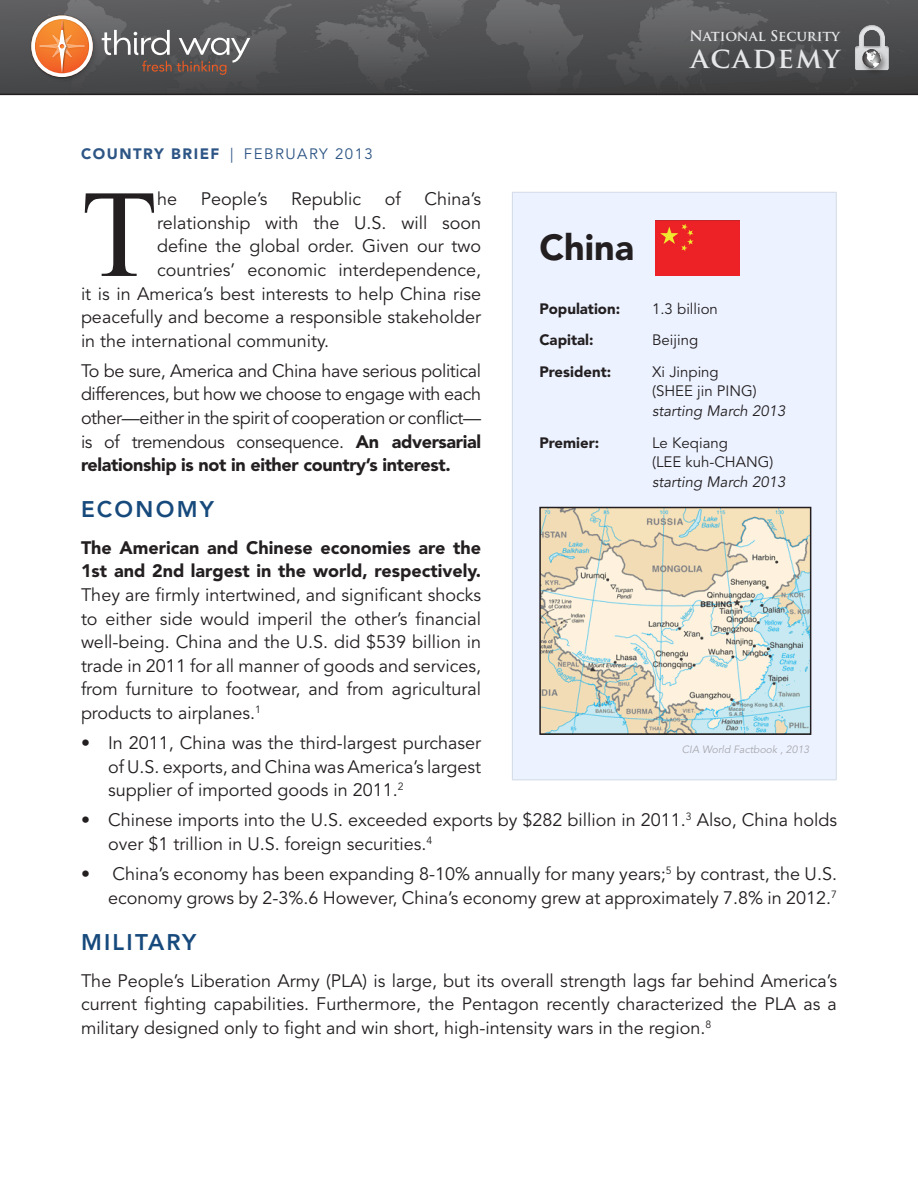
<style>
.page{position:relative;width:918px;height:1188px;background:#fff}
.page>*{position:absolute;margin:0;border:0;box-sizing:border-box;transform-origin:0 0}
.Digest_BODY{font:124.65px "Times New Roman";color:#231f20}
.Digest_BODY-2{font:900 36px "Avenir LT Std";color:#231f20}
.t1{font:700 28.5px "Trajan Pro";letter-spacing:.065em;color:#e6e7e9}
.Digest_HEADER_1{font:800 22.5px "Avenir LT Std";letter-spacing:.1em;color:#174a7c}
.Digest_BODY-3{font:18px/23.5px "Avenir LT Std";color:#231f20;text-align:justify}
.INFO_Style{font:15px "Avenir LT Std";color:#231f20}
.INFO_Label{font:900 15px "Avenir LT Std";color:#231f20}
.INFO_Style-2{font:italic 15px "Avenir LT Std";color:#231f20}
.brief_Subject{font:15px "Avenir LT Std";letter-spacing:.1em;color:#2d5585}
.t2{font:700 14.25px "Trajan Pro";color:#e6e7e9}
.Digest_BODY-4{font:italic 10.5px "Avenir LT Std";color:#a8a9ad}
.s1{font-weight:900}
</style>
<div class="page">
<div style="left:0;top:0;width:918px;height:94px;background:linear-gradient(to bottom,#606063,#454646)"></div>
<img style="left:23px;top:0;width:895px;height:94px">
<hr style="left:0;top:94px;width:918px;height:1px;background:#231f20">
<img style="left:29px;top:13px;width:71px;height:71px">
<img style="left:29px;top:14px;width:66px;height:65px">
<svg style="left:31px;top:15px;width:62px;height:62px"></svg>
<svg style="left:102px;top:30px;width:148px;height:45px;background:#706c6b"></svg>
<div style="left:852px;top:22px;width:37px;height:48px;background:#4f4f51"></div>
<div style="left:860px;top:48px;width:28px;height:28px;background:#231f20;opacity:.4"></div>
<svg style="left:855px;top:25px;width:34px;height:45px"></svg>
<div style="left:512px;top:192px;width:324px;height:588px;background:#ecf2ff"></div>
<hr style="left:512px;top:192px;width:325px;height:1px;background:#d1dbe5">
<hr style="left:512px;top:193px;width:1px;height:586px;background:#d1dbe5">
<hr style="left:836px;top:193px;width:1px;height:586px;background:#d1dbe5">
<hr style="left:512px;top:779px;width:325px;height:1px;background:#d1dbe5">
<div style="left:655px;top:220px;width:85px;height:55px;background:#ed2226"></div>
<img style="left:542px;top:510px;width:266px;height:222px">
<div style="left:539px;top:507px;width:272px;height:228px;border:2px solid #231f20"></div>
<p class="t2" style="left:689px;top:27px;width:152px">National Security</p>
<h3 class="t1" style="left:691px;top:40px;width:151px">academy</h3>
<p class="brief_Subject" style="left:81px;top:146px;width:293px"><span class="s1">COUNTRY BRIEF</span> | FEBRUARY 2013</p>
<p class="Digest_BODY" style="left:81px;top:150px;width:78px">T</p>
<p class="Digest_BODY-3" style="left:157px;top:188px;width:22px">he</p>
<p class="Digest_BODY-3" style="left:201px;top:188px;width:68px">People’s</p>
<p class="Digest_BODY-3" style="left:291px;top:188px;width:72px">Republic</p>
<p class="Digest_BODY-3" style="left:385px;top:188px;width:18px">of</p>
<p class="Digest_BODY-3" style="left:424px;top:188px;width:58px">China’s</p>
<p class="Digest_BODY-3" style="left:157px;top:211px;width:325px">relationship with the U.S. will soon</p>
<p class="Digest_BODY-3" style="left:157px;top:235px;width:325px">define the global order. Given our two</p>
<p class="Digest_BODY-3" style="left:157px;top:258px;width:325px">countries’ economic interdependence,</p>
<p class="Digest_BODY-3" style="left:81px;top:282px;width:402px">it is in America’s best interests to help China rise</p>
<p class="Digest_BODY-3" style="left:81px;top:306px;width:402px">peacefully and become a responsible stakeholder</p>
<p class="Digest_BODY-3" style="left:81px;top:329px;width:250px">in the international community.</p>
<p class="Digest_BODY-3" style="left:81px;top:359px;width:402px">To be sure, America and China have serious political differences, but how we choose to engage with each other—either in the spirit of cooperation or conflict— is of tremendous consequence. <span class="s1">An adversarial relationship is not in either country’s interest.</span></p>
<p class="Digest_HEADER_1" style="left:81px;top:496px;width:135px">ECONOMY</p>
<p class="Digest_BODY-3" style="left:81px;top:536px;width:402px"><span class="s1">The American and Chinese economies are the 1st and 2nd largest in the world, respectively.<br></span>They are firmly intertwined, and significant shocks to either side would imperil the other’s financial well-being. China and the U.S. did $539 billion in trade in 2011 for all manner of goods and services, from furniture to footwear, and from agricultural products to airplanes.<sup>1</sup></p>
<p class="Digest_BODY-3" style="left:108px;top:732px;width:375px;text-indent:-27px">• In 2011, China was the third-largest purchaser of U.S. exports, and China was America’s largest supplier of imported goods in 2011.<sup>2</sup></p>
<p class="Digest_BODY-3" style="left:108px;top:809px;width:731px;text-indent:-27px">• Chinese imports into the U.S. exceeded exports by $282 billion in 2011.<sup>3</sup> Also, China holds over $1 trillion in U.S. foreign securities.<sup>4</sup></p>
<p class="Digest_BODY-3" style="left:81px;top:863px;width:758px;text-align:right">• China’s economy has been expanding 8-10% annually for many years;<sup>5</sup> by contrast, the U.S. economy grows by 2-3%.6 However, China’s economy grew at approximately 7.8% in 2012.<sup>7</sup></p>
<p class="Digest_HEADER_1" style="left:81px;top:928px;width:117px">MILITARY</p>
<p class="Digest_BODY-3" style="left:81px;top:969px;width:758px">The People’s Liberation Army (PLA) is large, but its overall strength lags far behind America’s current fighting capabilities. Furthermore, the Pentagon recently characterized the PLA as a military designed only to fight and win short, high-intensity wars in the region.<sup>8</sup></p>
<p class="Digest_BODY-2" style="left:539px;top:226px;width:96px">China</p>
<p class="INFO_Label" style="left:539px;top:299px;width:82px">Population:</p>
<p class="INFO_Style" style="left:652px;top:300px;width:67px">1.3 billion</p>
<p class="INFO_Label" style="left:539px;top:331px;width:56px">Capital:</p>
<p class="INFO_Style" style="left:652px;top:332px;width:48px">Beijing</p>
<p class="INFO_Label" style="left:539px;top:363px;width:73px">President:</p>
<p class="INFO_Style" style="left:652px;top:363px;width:68px">Xi Jinping</p>
<p class="INFO_Style" style="left:652px;top:383px;width:106px">(SHEE jin PING)</p>
<p class="INFO_Style-2" style="left:652px;top:402px;width:135px">starting March 2013</p>
<p class="INFO_Label" style="left:539px;top:433px;width:61px">Premier:</p>
<p class="INFO_Style" style="left:652px;top:434px;width:77px">Le Keqiang</p>
<p class="INFO_Style" style="left:652px;top:453px;width:123px">(LEE kuh-CHANG)</p>
<p class="INFO_Style-2" style="left:652px;top:473px;width:135px">starting March 2013</p>
<p class="Digest_BODY-4" style="left:682px;top:743px;width:129px">CIA World Factbook , 2013</p>
</div>
